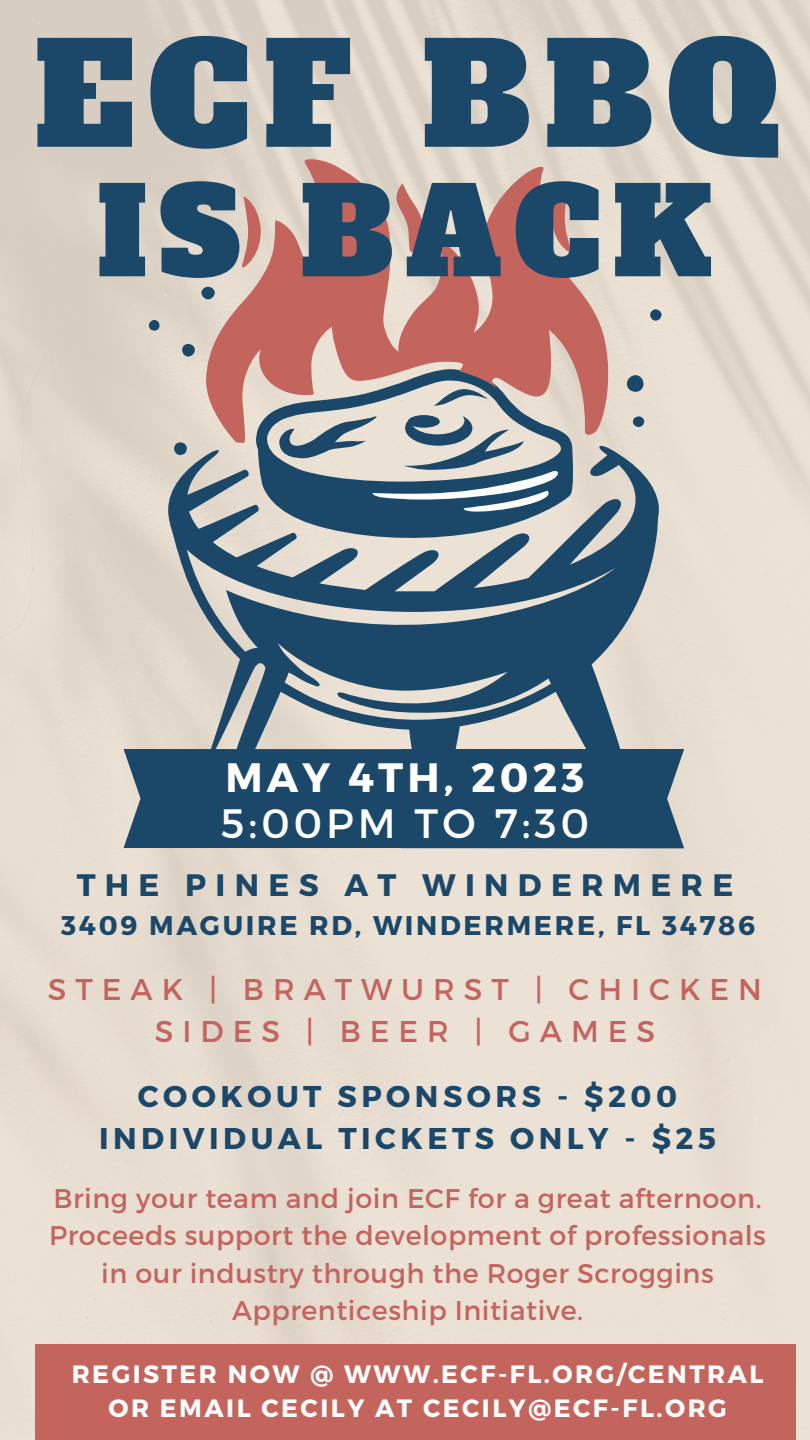
<style>
.page{position:relative;width:810px;height:1440px;background:#fff}
.page>*{position:absolute;margin:0;border:0;box-sizing:border-box;transform-origin:0 0}
.t1{font:140px "Alfa Slab One";letter-spacing:.1em;color:#1b4869}
.t2{font:120px "Alfa Slab One";letter-spacing:.1em;color:#1b4869}
.t3{font:41px "Montserrat";letter-spacing:.1em;color:#fefefe}
.t4{font:700 41px "Montserrat";letter-spacing:.1em;color:#fefefe}
.t5{font:700 31px "Montserrat";letter-spacing:.3em;color:#1b4869}
.t6{font:700 30px/42px "Montserrat";letter-spacing:.15em;color:#1b4869;text-align:center}
.t7{font:30px/42px "Montserrat";letter-spacing:.3em;color:#c4655d;text-align:center}
.t8{font:27px/37.5px "Montserrat";letter-spacing:.02em;color:#c4655d;text-align:center}
.t9{font:700 27px "Montserrat";letter-spacing:.1em;color:#1b4869}
.t10{font:700 25px/34.5px "Montserrat";letter-spacing:.1em;color:#fefefe;text-align:center}
</style>
<div class="page">
<img style="left:0;top:0;width:810px;height:1440px">
<svg style="left:149px;top:183px;width:513px;height:566px;background:#919ea4"></svg>
<svg style="left:372px;top:471px;width:188px;height:47px"></svg>
<svg style="left:205px;top:158px;width:409px;height:285px;background:#ca9d95"></svg>
<div style="left:124px;top:749px;width:560px;height:99px;background:#1b4869"></div>
<div style="left:35px;top:1345px;width:760px;height:95px;background:#c4655d"></div>
<h1 class="t1" style="left:35px;top:2px;width:747px">ECF BBQ</h1>
<h2 class="t2" style="left:97px;top:152px;width:617px">IS BACK</h2>
<h3 class="t4" style="left:226px;top:751px;width:360px">MAY 4TH, 2023</h3>
<h3 class="t3" style="left:221px;top:796px;width:370px">5:00PM TO 7:30</h3>
<p class="t5" style="left:77px;top:865px;width:658px">THE PINES AT WINDERMERE</p>
<p class="t9" style="left:61px;top:908px;width:696px">3409 MAGUIRE RD, WINDERMERE, FL 34786</p>
<p class="t7" style="left:48px;top:967px;width:716px">STEAK | BRATWURST | CHICKEN<br>SIDES | BEER | GAMES</p>
<p class="t6" style="left:99px;top:1074px;width:618px">COOKOUT SPONSORS - $200<br>INDIVIDUAL TICKETS ONLY - $25</p>
<p class="t8" style="left:49px;top:1178px;width:718px">Bring your team and join ECF for a great afternoon.<br>Proceeds support the development of professionals in our industry through the Roger Scroggins Apprenticeship Initiative.</p>
<p class="t10" style="left:72px;top:1355px;width:693px">REGISTER NOW @ WWW.ECF-FL.ORG/CENTRAL<br>OR EMAIL CECILY AT CECILY@ECF-FL.ORG</p>
</div>
